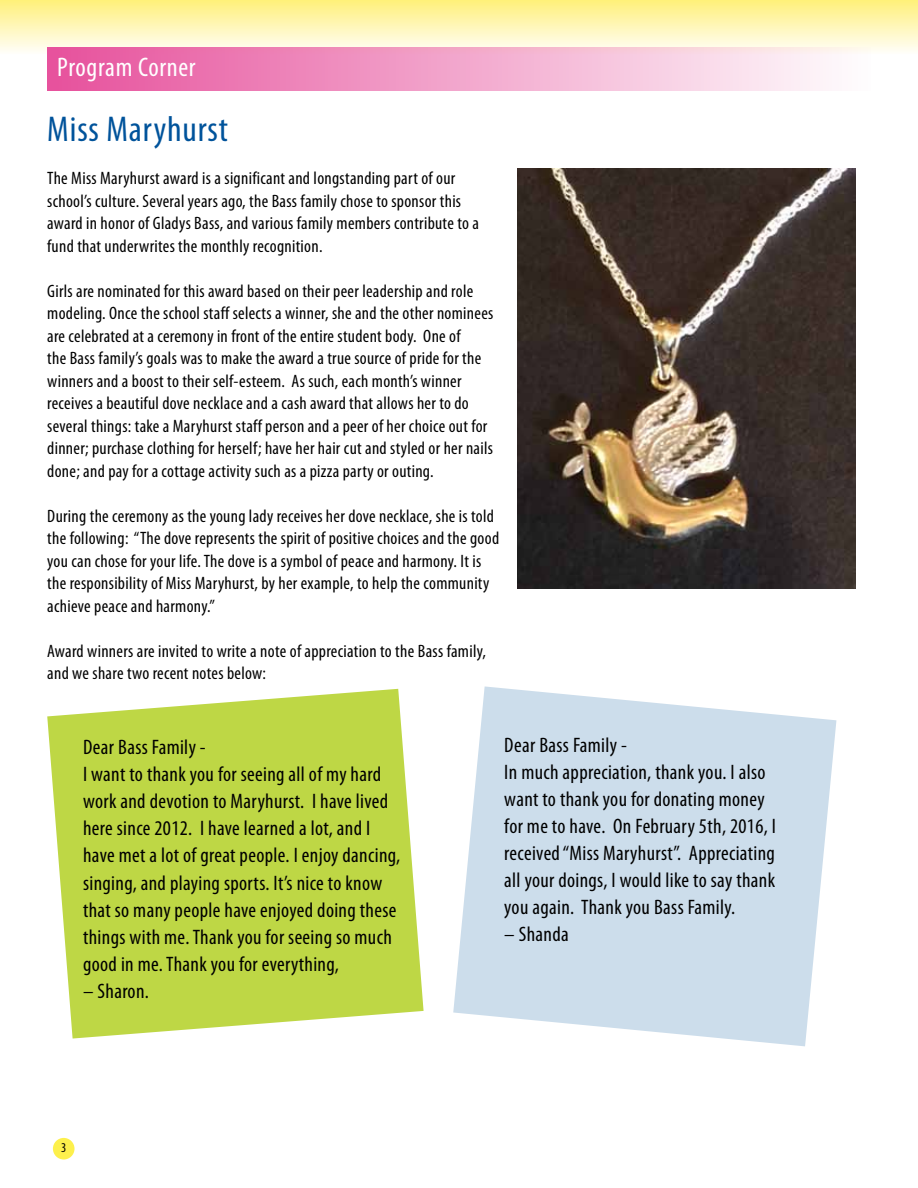
<style>
.page{position:relative;width:918px;height:1188px;background:#fff}
.page>*{position:absolute;margin:0;border:0;box-sizing:border-box;transform-origin:0 0}
.t1{font:condensed 36px "Myriad Pro";letter-spacing:.025em;color:#00539b}
.t2{font:condensed 27px "Myriad Pro";letter-spacing:.025em;color:#fff}
.t3{font:condensed 21px/27px "Myriad Pro";letter-spacing:.015em;color:#000}
.t4{font:condensed 18px/22.5px "Myriad Pro";letter-spacing:.015em;color:#000}
.t5{font:condensed 13.5px "Myriad Pro";color:#000}
</style>
<div class="page">
<div style="left:0;top:0;width:918px;height:54px;background:linear-gradient(to bottom,#fff07a,#fffef8)"></div>
<div style="left:47px;top:47px;width:824px;height:43px;background:linear-gradient(to right,#e6509c,#fefdfc)"></div>
<div style="left:53px;top:1138px;width:22px;height:22px;background:#fdf04c;border-radius:50%"></div>
<img style="left:517px;top:168px;width:339px;height:420px">
<svg style="left:47px;top:689px;width:377px;height:350px;background:#c6dc5e"></svg>
<svg style="left:453px;top:686px;width:383px;height:360px;fill:#ccddeb"></svg>
<h2 class="t2" style="left:57px;top:51px;width:140px">Program Corner</h2>
<h1 class="t1" style="left:47px;top:108px;width:182px">Miss Maryhurst</h1>
<p class="t4" style="left:47px;top:167px;width:433px">The Miss Maryhurst award is a significant and longstanding part of our school’s culture. Several years ago, the Bass family chose to sponsor this award in honor of Gladys Bass, and various family members contribute to a fund that underwrites the monthly recognition.</p>
<p class="t4" style="left:47px;top:279px;width:448px">Girls are nominated for this award based on their peer leadership and role modeling. Once the school staff selects a winner, she and the other nominees are celebrated at a ceremony in front of the entire student body. One of<br>the Bass family’s goals was to make the award a true source of pride for the winners and a boost to their self-esteem. As such, each month’s winner receives a beautiful dove necklace and a cash award that allows her to do several things: take a Maryhurst staff person and a peer of her choice out for dinner; purchase clothing for herself; have her hair cut and styled or her nails done; and pay for a cottage activity such as a pizza party or outing.</p>
<p class="t4" style="left:47px;top:504px;width:453px">During the ceremony as the young lady receives her dove necklace, she is told the following: “The dove represents the spirit of positive choices and the good you can chose for your life. The dove is a symbol of peace and harmony. It is the responsibility of Miss Maryhurst, by her example, to help the community achieve peace and harmony.”</p>
<p class="t4" style="left:47px;top:639px;width:440px">Award winners are invited to write a note of appreciation to the Bass family, and we share two recent notes below:</p>
<p class="t3" style="left:83px;top:734px;width:319px">Dear Bass Family -<br>I want to thank you for seeing all of my hard work and devotion to Maryhurst. I have lived here since 2012. I have learned a lot, and I have met a lot of great people. I enjoy dancing, singing, and playing sports. It’s nice to know that so many people have enjoyed doing these things with me. Thank you for seeing so much good in me. Thank you for everything,</p>
<p class="t3" style="left:83px;top:977px;width:67px">– Sharon.</p>
<p class="t5" style="left:61px;top:1140px;width:7px">3</p>
<p class="t3" style="left:504px;top:732px;width:273px">Dear Bass Family -<br>In much appreciation, thank you. I also want to thank you for donating money for me to have. On February 5th, 2016, I received “Miss Maryhurst”. Appreciating all your doings, I would like to say thank you again. Thank you Bass Family.</p>
<p class="t3" style="left:504px;top:921px;width:66px">– Shanda</p>
</div>
